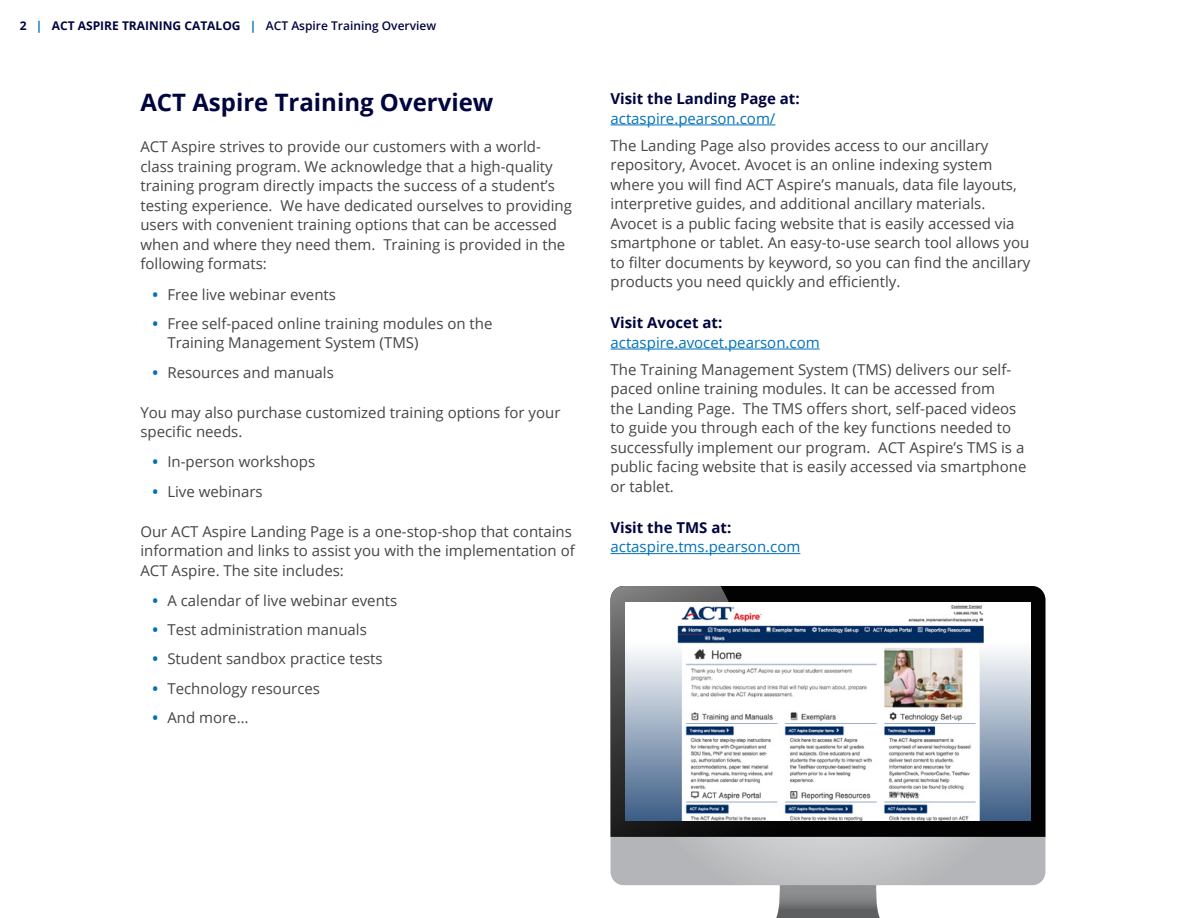
<style>
.page{position:relative;width:1188px;height:918px;background:#fff}
.page>*{position:absolute;margin:0;border:0;box-sizing:border-box;transform-origin:0 0}
.t1{font:700 24px "Open Sans";color:#00053e}
.t2{font:15px/19.5px "Open Sans";color:#454546}
.t3{font:15px "Open Sans";color:#0072bc}
.t4{font:700 15px "Open Sans";color:#00053e}
.t5{font:700 12px "Open Sans";color:#00053e}
.s1{color:#0072bc}
.s2{font-weight:600}
.s3{font-weight:700;color:#0072bc}
</style>
<div class="page">
<hr style="left:611px;top:125px;width:164px;height:1px;background:#0072bc">
<hr style="left:611px;top:349px;width:209px;height:1px;background:#0072bc">
<hr style="left:611px;top:553px;width:189px;height:1px;background:#0072bc">
<svg style="left:776px;top:885px;width:104px;height:33px;background:#7f8082"></svg>
<svg style="left:611px;top:837px;width:434px;height:48px;background:#bbbdbf"></svg>
<div style="left:848px;top:586px;width:197px;height:251px;background:#020202"></div>
<svg style="left:611px;top:586px;width:237px;height:251px;background:#323233"></svg>
<img style="left:626px;top:602px;width:404px;height:218px">
<p class="t5" style="left:20px;top:17px;width:418px">2 <span class="s1">|</span> ACT ASPIRE TRAINING CATALOG <span class="s1">|</span> <span class="s2">ACT Aspire Training Overview</span></p>
<h1 class="t1" style="left:140px;top:86px;width:355px">ACT Aspire Training Overview</h1>
<p class="t2" style="left:140px;top:137px;width:433px">ACT Aspire strives to provide our customers with a world&shy;class training program. We acknowledge that a high-quality training program directly impacts the success of a student’s testing experience. We have dedicated ourselves to providing users with convenient training options that can be accessed when and where they need them. Training is provided in the following formats:</p>
<p class="t2" style="left:152px;top:284px;width:185px"><span class="s3">•</span> Free live webinar events</p>
<p class="t2" style="left:167px;top:313px;width:327px;text-indent:-15px"><span class="s3">•</span> Free self-paced online training modules on the<br>Training Management System (TMS)</p>
<p class="t2" style="left:152px;top:362px;width:183px"><span class="s3">•</span> Resources and manuals</p>
<p class="t2" style="left:140px;top:402px;width:422px">You may also purchase customized training options for your specific needs.</p>
<p class="t2" style="left:152px;top:452px;width:164px"><span class="s3">•</span> In-person workshops</p>
<p class="t2" style="left:152px;top:481px;width:112px"><span class="s3">•</span> Live webinars</p>
<p class="t2" style="left:140px;top:521px;width:436px">Our ACT Aspire Landing Page is a one-stop-shop that contains information and links to assist you with the implementation of<br>ACT Aspire. The site includes:</p>
<p class="t2" style="left:152px;top:590px;width:246px"><span class="s3">•</span> A calendar of live webinar events</p>
<p class="t2" style="left:152px;top:620px;width:216px"><span class="s3">•</span> Test administration manuals</p>
<p class="t2" style="left:152px;top:649px;width:232px"><span class="s3">•</span> Student sandbox practice tests</p>
<p class="t2" style="left:152px;top:678px;width:169px"><span class="s3">•</span> Technology resources</p>
<p class="t2" style="left:152px;top:707px;width:98px"><span class="s3">•</span> And more…</p>
<p class="t4" style="left:611px;top:88px;width:191px">Visit the Landing Page at:</p>
<p class="t3" style="left:611px;top:108px;width:166px">actaspire.pearson.com/</p>
<p class="t2" style="left:611px;top:135px;width:421px">The Landing Page also provides access to our ancillary repository, Avocet. Avocet is an online indexing system where you will find ACT Aspire’s manuals, data file layouts, interpretive guides, and additional ancillary materials.<br>Avocet is a public facing website that is easily accessed via smartphone or tablet. An easy-to-use search tool allows you to filter documents by keyword, so you can find the ancillary products you need quickly and efficiently.</p>
<p class="t4" style="left:611px;top:312px;width:113px">Visit Avocet at:</p>
<p class="t3" style="left:611px;top:332px;width:211px">actaspire.avocet.pearson.com</p>
<p class="t2" style="left:611px;top:359px;width:417px">The Training Management System (TMS) delivers our self&shy;paced online training modules. It can be accessed from<br>the Landing Page. The TMS offers short, self-paced videos to guide you through each of the key functions needed to successfully implement our program. ACT Aspire’s TMS is a public facing website that is easily accessed via smartphone or tablet.</p>
<p class="t4" style="left:611px;top:517px;width:122px">Visit the TMS at:</p>
<p class="t3" style="left:611px;top:537px;width:191px">actaspire.tms.pearson.com</p>
</div>
